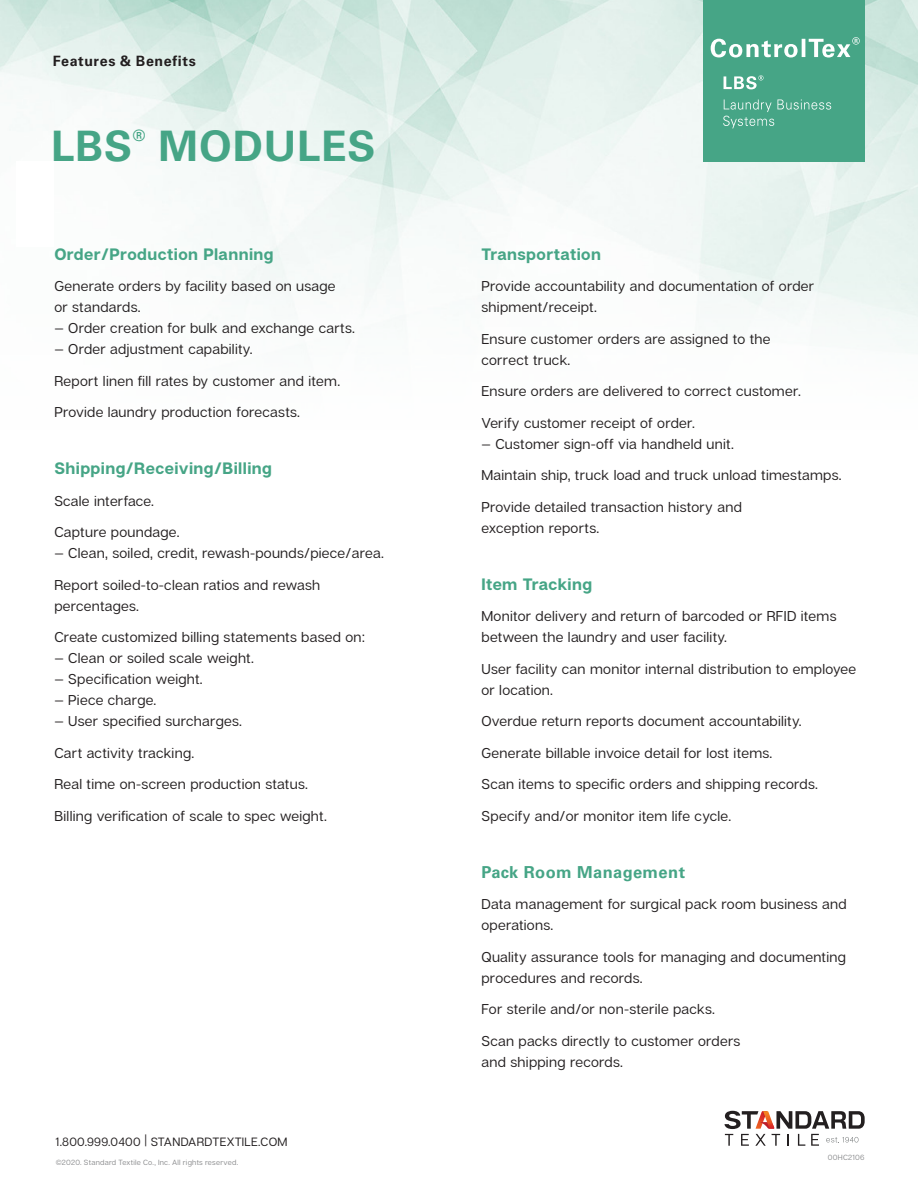
<style>
.page{position:relative;width:918px;height:1188px;background:#fff}
.page>*{position:absolute;margin:0;border:0;box-sizing:border-box;transform-origin:0 0}
.t1{font:700 42px "Univers LT Std";letter-spacing:.02em;color:#46a586}
.t2{font:700 16.5px "Articulat CF";letter-spacing:.025em;color:#46a586}
.t3{font:700 16.5px "Univers LT Std";letter-spacing:.025em;color:#46a586}
.t4{font:700 15.75px "Univers LT Std";color:#46a586}
.t5{font:14.25px/21px "Articulat CF";letter-spacing:.02em;color:#231f20}
.t6{font:700 14.25px "Univers LT Std";letter-spacing:.04em;color:#231f20}
.t7{font:12px "Articulat CF";letter-spacing:.02em;color:#231f20}
.t8{font:7.5px "Articulat CF";letter-spacing:.035em;color:#8a8b8d}
</style>
<div class="page">
<img style="left:0;top:0;width:918px;height:353px">
<div style="left:17px;top:161px;width:37px;height:85px;background:#fff"></div>
<svg style="left:725px;top:1111px;width:140px;height:35px"></svg>
<div style="left:703px;top:0;width:161px;height:161px;background:#46a586"></div>
<svg style="left:711px;top:37px;width:149px;height:21px"></svg>
<svg style="left:724px;top:75px;width:40px;height:14px"></svg>
<svg style="left:723px;top:99px;width:108px;height:29px"></svg>
<p class="t6" style="left:53px;top:52px;width:144px">Features &amp; Benefits</p>
<p class="t1" style="left:51px;top:122px;width:83px">LBS</p>
<p class="t4" style="left:133px;top:127px;width:14px">®</p>
<p class="t1" style="left:158px;top:122px;width:219px">MODULES</p>
<p class="t2" style="left:54px;top:244px;width:221px">Order/Production Planning</p>
<p class="t5" style="left:54px;top:276px;width:283px">Generate orders by facility based on usage</p>
<p class="t5" style="left:54px;top:297px;width:88px">or standards.</p>
<p class="t5" style="left:54px;top:318px;width:302px">— Order creation for bulk and exchange carts.</p>
<p class="t5" style="left:54px;top:339px;width:200px">— Order adjustment capability.</p>
<p class="t5" style="left:54px;top:370px;width:287px">Report linen fill rates by customer and item.</p>
<p class="t5" style="left:54px;top:402px;width:247px">Provide laundry production forecasts.</p>
<p class="t2" style="left:54px;top:458px;width:219px">Shipping/Receiving/Billing</p>
<p class="t5" style="left:54px;top:490px;width:101px">Scale interface.</p>
<p class="t5" style="left:54px;top:522px;width:127px">Capture poundage.</p>
<p class="t5" style="left:54px;top:543px;width:331px">— Clean, soiled, credit, rewash-pounds/piece/area.</p>
<p class="t5" style="left:54px;top:574px;width:268px">Report soiled-to-clean ratios and rewash</p>
<p class="t5" style="left:54px;top:595px;width:86px">percentages.</p>
<p class="t5" style="left:54px;top:627px;width:312px">Create customized billing statements based on:</p>
<p class="t5" style="left:54px;top:648px;width:201px">— Clean or soiled scale weight.</p>
<p class="t5" style="left:54px;top:669px;width:150px">— Specification weight.</p>
<p class="t5" style="left:54px;top:690px;width:103px">— Piece charge.</p>
<p class="t5" style="left:54px;top:711px;width:189px">— User specified surcharges.</p>
<p class="t5" style="left:54px;top:742px;width:141px">Cart activity tracking.</p>
<p class="t5" style="left:54px;top:774px;width:255px">Real time on-screen production status.</p>
<p class="t5" style="left:54px;top:805px;width:274px">Billing verification of scale to spec weight.</p>
<p class="t7" style="left:56px;top:1135px;width:233px">1.800.999.0400 | STANDARDTEXTILE.COM</p>
<p class="t8" style="left:56px;top:1158px;width:184px">©2020. Standard Textile Co., Inc. All rights reserved.</p>
<p class="t2" style="left:482px;top:244px;width:121px">Transportation</p>
<p class="t5" style="left:482px;top:276px;width:334px">Provide accountability and documentation of order shipment/receipt.</p>
<p class="t5" style="left:482px;top:328px;width:291px">Ensure customer orders are assigned to the</p>
<p class="t5" style="left:482px;top:349px;width:90px">correct truck.</p>
<p class="t5" style="left:482px;top:381px;width:321px">Ensure orders are delivered to correct customer.</p>
<p class="t5" style="left:482px;top:412px;width:215px">Verify customer receipt of order.</p>
<p class="t5" style="left:481px;top:433px;width:254px">— Customer sign-off via handheld unit.</p>
<p class="t5" style="left:481px;top:465px;width:362px">Maintain ship, truck load and truck unload timestamps.</p>
<p class="t5" style="left:481px;top:496px;width:262px">Provide detailed transaction history and</p>
<p class="t5" style="left:481px;top:517px;width:119px">exception reports.</p>
<p class="t2" style="left:481px;top:574px;width:112px">Item Tracking</p>
<p class="t5" style="left:481px;top:606px;width:357px">Monitor delivery and return of barcoded or RFID items between the laundry and user facility.</p>
<p class="t5" style="left:481px;top:658px;width:376px">User facility can monitor internal distribution to employee or location.</p>
<p class="t5" style="left:481px;top:711px;width:322px">Overdue return reports document accountability.</p>
<p class="t5" style="left:481px;top:742px;width:292px">Generate billable invoice detail for lost items.</p>
<p class="t5" style="left:481px;top:774px;width:338px">Scan items to specific orders and shipping records.</p>
<p class="t5" style="left:481px;top:805px;width:251px">Specify and/or monitor item life cycle.</p>
<p class="t3" style="left:481px;top:862px;width:205px">Pack Room Management</p>
<p class="t5" style="left:481px;top:894px;width:367px">Data management for surgical pack room business and operations.</p>
<p class="t5" style="left:482px;top:946px;width:366px">Quality assurance tools for managing and documenting procedures and records.</p>
<p class="t5" style="left:482px;top:999px;width:235px">For sterile and/or non-sterile packs.</p>
<p class="t5" style="left:482px;top:1030px;width:260px">Scan packs directly to customer orders</p>
<p class="t5" style="left:482px;top:1051px;width:143px">and shipping records.</p>
<p class="t8" style="left:828px;top:1153px;width:38px">00HC2106</p>
</div>
